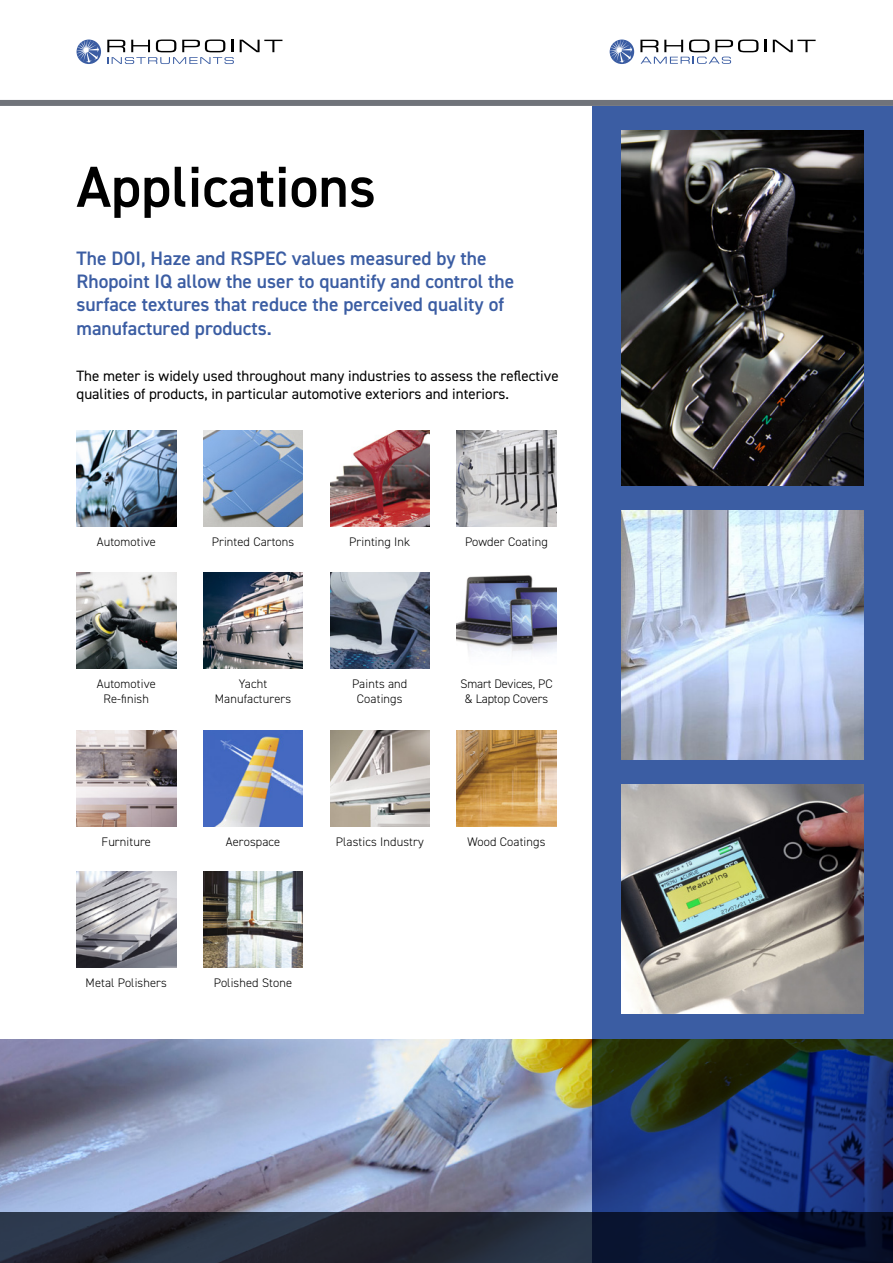
<style>
.page{position:relative;width:893px;height:1263px;background:#fff}
.page>*{position:absolute;margin:0;border:0;box-sizing:border-box;transform-origin:0 0}
.t1{font:600 58.05px "DIN2014";color:#000}
.t2{font:600 19.5px/23.4px "DIN2014";color:#3b5da3}
.t3{font:15px/18px "DIN2014";color:#000}
.t4{font:300 12.45px/14.9px "DIN2014";letter-spacing:.01em;color:#000;text-align:center}
.t5{font:300 12.45px/14.9px "DIN2014";letter-spacing:-.01em;color:#000;text-align:center}
</style>
<div class="page">
<div style="left:0;top:100px;width:893px;height:6px;background:#70737a"></div>
<svg style="left:240px;top:40px;width:42px;height:12px"></svg>
<svg style="left:107px;top:40px;width:127px;height:24px"></svg>
<svg style="left:77px;top:40px;width:24px;height:24px"></svg>
<svg style="left:77px;top:40px;width:22px;height:23px"></svg>
<svg style="left:764px;top:40px;width:2px;height:12px"></svg>
<svg style="left:773px;top:40px;width:43px;height:12px"></svg>
<svg style="left:610px;top:40px;width:24px;height:24px"></svg>
<svg style="left:610px;top:40px;width:22px;height:23px"></svg>
<svg style="left:640px;top:40px;width:118px;height:24px"></svg>
<img style="left:0;top:1039px;width:592px;height:173px">
<svg style="left:592px;top:106px;width:301px;height:1106px;background:#2f4d8a"></svg>
<img style="left:77px;top:431px;width:99px;height:96px">
<img style="left:77px;top:730px;width:99px;height:96px">
<img style="left:77px;top:572px;width:99px;height:96px">
<img style="left:203px;top:431px;width:100px;height:96px">
<img style="left:203px;top:730px;width:100px;height:96px">
<img style="left:77px;top:872px;width:99px;height:96px">
<img style="left:203px;top:572px;width:100px;height:96px">
<img style="left:330px;top:431px;width:99px;height:96px">
<img style="left:330px;top:730px;width:99px;height:96px">
<img style="left:203px;top:872px;width:100px;height:96px">
<img style="left:330px;top:572px;width:99px;height:96px">
<img style="left:457px;top:431px;width:99px;height:96px">
<img style="left:457px;top:730px;width:99px;height:96px">
<img style="left:457px;top:575px;width:99px;height:78px">
<img style="left:621px;top:131px;width:243px;height:355px">
<img style="left:621px;top:511px;width:243px;height:248px">
<img style="left:621px;top:784px;width:243px;height:229px">
<svg style="left:0;top:1212px;width:893px;height:51px;background:#1a2134"></svg>
<h1 class="t1" style="left:77px;top:160px;width:301px">Applications</h1>
<h2 class="t2" style="left:77px;top:247px;width:439px">The DOI, Haze and RSPEC values measured by the Rhopoint IQ allow the user to quantify and control the surface textures that reduce the perceived quality of manufactured products.</h2>
<p class="t3" style="left:77px;top:368px;width:484px">The meter is widely used throughout many industries to assess the reflective qualities of products, in particular automotive exteriors and interiors.</p>
<p class="t4" style="left:97px;top:535px;width:61px">Automotive</p>
<p class="t4" style="left:212px;top:535px;width:84px">Printed Cartons</p>
<p class="t4" style="left:349px;top:535px;width:63px">Printing Ink</p>
<p class="t4" style="left:465px;top:535px;width:84px">Powder Coating</p>
<p class="t4" style="left:97px;top:677px;width:61px">Automotive<br>Re-finish</p>
<p class="t4" style="left:215px;top:677px;width:78px">Yacht<br>Manufacturers</p>
<p class="t4" style="left:352px;top:677px;width:57px">Paints and<br>Coatings</p>
<p class="t5" style="left:460px;top:677px;width:94px">Smart Devices, PC &amp; Laptop Covers</p>
<p class="t4" style="left:102px;top:835px;width:51px">Furniture</p>
<p class="t4" style="left:226px;top:835px;width:56px">Aerospace</p>
<p class="t4" style="left:336px;top:835px;width:90px">Plastics Industry</p>
<p class="t4" style="left:467px;top:835px;width:79px">Wood Coatings</p>
<p class="t4" style="left:86px;top:976px;width:83px">Metal Polishers</p>
<p class="t4" style="left:214px;top:976px;width:80px">Polished Stone</p>
</div>
